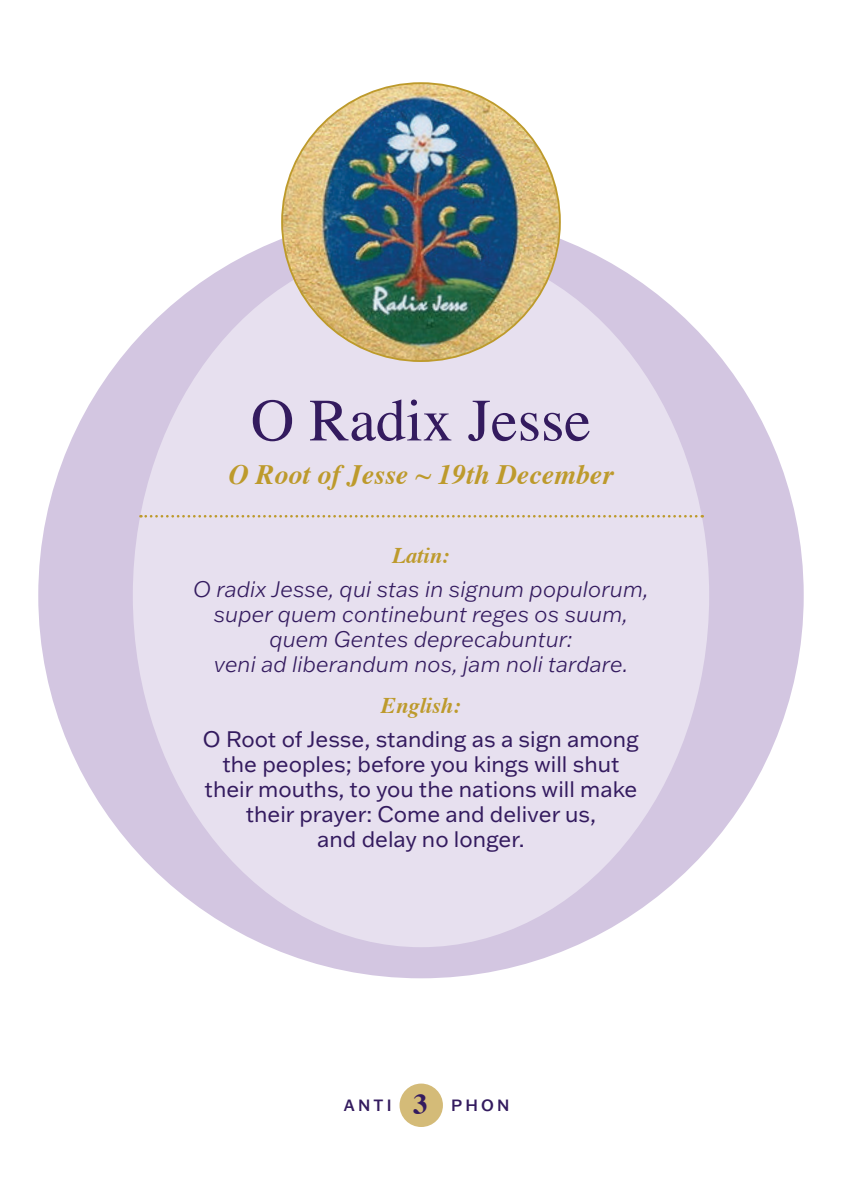
<style>
.page{position:relative;width:842px;height:1191px;background:#fff}
.page>*{position:absolute;margin:0;border:0;box-sizing:border-box;transform-origin:0 0}
.t1{font:60px "Times";color:#341b5f}
.t2{font:700 28.8px "Times";color:#341b5f}
.t3{font:italic 700 28px "Times";color:#bd9a2c}
.t4{font:italic 700 22.4px "Times";color:#bd9a2c}
.t5{font:22px/25px "Franklin Gothic ATF";color:#341b5f;text-align:center}
.t6{font:italic 300 22px/25px "Franklin Gothic ATF";color:#341b5f;text-align:center}
.t7{font:500 16px "Franklin Gothic ATF";letter-spacing:.2em;color:#341b5f}
</style>
<div class="page">
<div style="left:38px;top:213px;width:766px;height:765px;background:#d3c6e1;border-radius:50%"></div>
<div style="left:133px;top:244px;width:576px;height:703px;background:#e7e0ef;border-radius:50%"></div>
<svg style="left:140px;top:515px;width:563px;height:2px"></svg>
<div style="left:399px;top:1083px;width:44px;height:44px;background:#d4bb78;border-radius:50%"></div>
<img style="left:282px;top:83px;width:278px;height:278px;border-radius:139px">
<h1 class="t1" style="left:251px;top:364px;width:341px">O Radix Jesse</h1>
<p class="t3" style="left:229px;top:449px;width:386px">O Root of Jesse ~ 19th December</p>
<p class="t4" style="left:392px;top:534px;width:59px">Latin:</p>
<p class="t6" style="left:193px;top:576px;width:457px">O radix Jesse, qui stas in signum populorum, super quem continebunt reges os suum, quem Gentes deprecabuntur:<br>veni ad liberandum nos, jam noli tardare.</p>
<p class="t4" style="left:381px;top:684px;width:81px">English:</p>
<p class="t5" style="left:203px;top:725px;width:438px">O Root of Jesse, standing as a sign among the peoples; before you kings will shut their mouths, to you the nations will make their prayer: Come and deliver us,<br>and delay no longer.</p>
<h2 class="t2" style="left:413px;top:1077px;width:16px">3</h2>
<p class="t7" style="left:344px;top:1094px;width:49px">ANTI</p>
<p class="t7" style="left:451px;top:1094px;width:60px">PHON</p>
</div>
